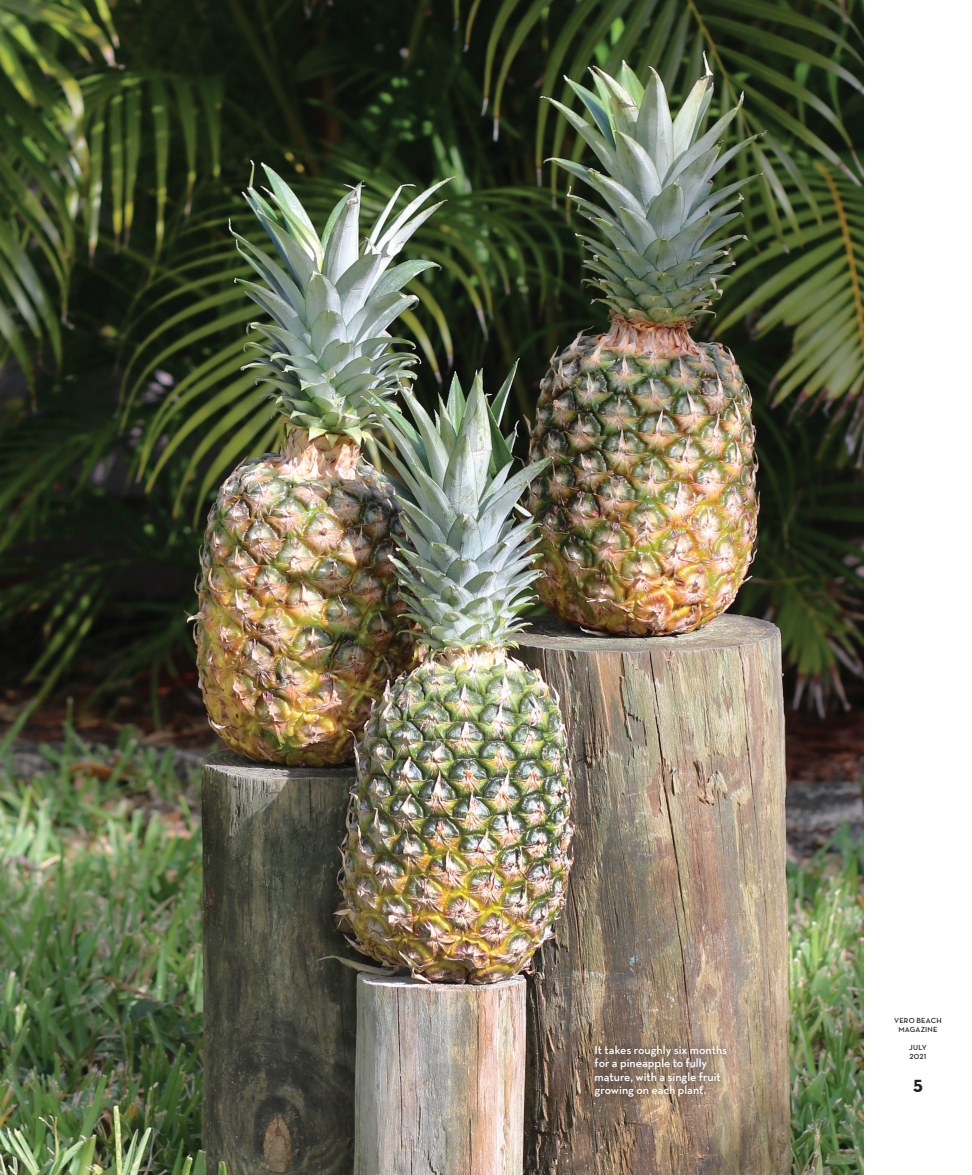
<style>
.page{position:relative;width:972px;height:1175px;background:#fff}
.page>*{position:absolute;margin:0;border:0;box-sizing:border-box;transform-origin:0 0}
._2020_Master_Page_Nu{font:700 19.5px "Neutraface Text";color:#231f20}
._2020_Caption_Black{font:600 12px/13.5px "Neutraface Text";color:#fff}
._2020_Master_Folio_T{font:600 7.5px "Neutraface Text";letter-spacing:.025em;color:#231f20}
</style>
<div class="page">
<img style="left:0;top:0;width:864px;height:1174px">
<div style="left:586px;top:1036px;width:150px;height:70px;background:#231f20;opacity:.75"></div>
<p class="_2020_Caption_Black" style="left:595px;top:1042px;width:134px">It takes roughly six months for a pineapple to fully mature, with a single fruit growing on each plant.</p>
<p class="_2020_Master_Folio_T" style="left:894px;top:1016px;width:49px">VERO BEACH</p>
<p class="_2020_Master_Folio_T" style="left:898px;top:1025px;width:41px">MAGAZINE</p>
<p class="_2020_Master_Folio_T" style="left:909px;top:1043px;width:19px">JULY</p>
<p class="_2020_Master_Folio_T" style="left:910px;top:1052px;width:18px">2021</p>
<p class="_2020_Master_Page_Nu" style="left:913px;top:1071px;width:11px">5</p>
</div>
